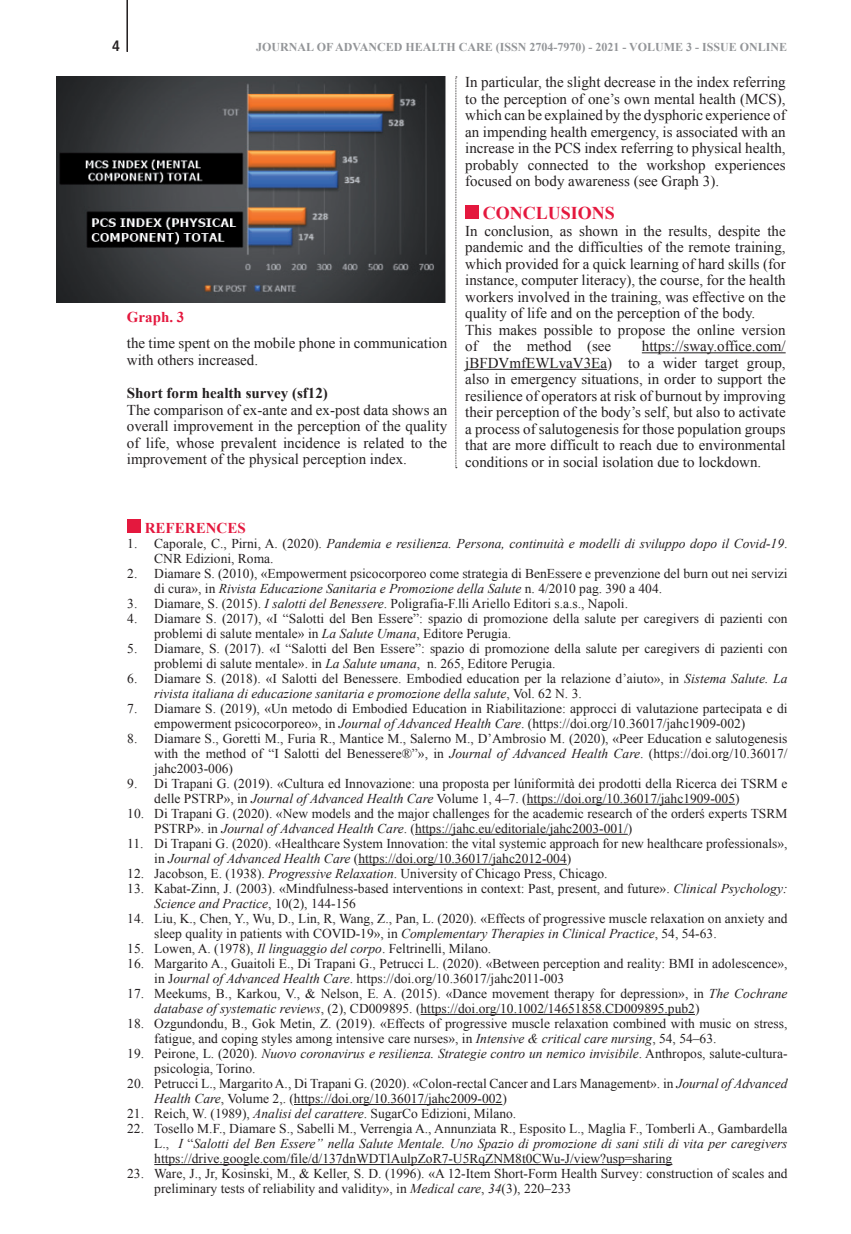
<style>
.page{position:relative;width:851px;height:1234px;background:#fff}
.page>*{position:absolute;margin:0;border:0;box-sizing:border-box;transform-origin:0 0}
.t1{font:700 18px "Times New Roman";color:#e4183e}
.t2{font:15px/16.5px "Times New Roman";color:#231f20;text-align:justify}
.t3{font:700 15px "Times New Roman";color:#231f20}
.t4{font:700 15px "Times New Roman";color:#e4183e}
.t5{font:700 condensed 15px "Frutiger";color:#231f20}
.t6{font:13.5px/15px "Times New Roman";color:#231f20}
.t7{font:italic 13.5px/15px "Times New Roman";color:#231f20}
.t8{font:700 12px "Times New Roman";color:#939598}
.s1{font-style:normal}
.s2{font-style:italic}
</style>
<div class="page">
<hr style="left:127px;top:0;width:1px;height:52px;background:#231f20">
<hr style="left:641px;top:352px;width:144px;height:1px;background:#231f20">
<hr style="left:465px;top:369px;width:142px;height:1px;background:#231f20">
<div style="left:465px;top:205px;width:13px;height:14px;background:#e4183e"></div>
<svg style="left:455px;top:77px;width:2px;height:391px"></svg>
<hr style="left:526px;top:803px;width:209px;height:1px;background:#231f20">
<hr style="left:415px;top:833px;width:212px;height:1px;background:#231f20">
<hr style="left:358px;top:863px;width:208px;height:1px;background:#231f20">
<hr style="left:420px;top:1013px;width:275px;height:1px;background:#231f20">
<hr style="left:294px;top:1103px;width:208px;height:1px;background:#231f20">
<hr style="left:154px;top:1163px;width:518px;height:1px;background:#231f20">
<div style="left:127px;top:519px;width:14px;height:13px;background:#e4183e"></div>
<img style="left:56px;top:77px;width:390px;height:225px">
<p class="t5" style="left:112px;top:37px;width:9px">4</p>
<p class="t8" style="left:256px;top:38px;width:532px">JOURNAL OF ADVANCED HEALTH CARE (ISSN 2704-7970) - 2021 - VOLUME 3 - ISSUE ONLINE</p>
<p class="t4" style="left:127px;top:306px;width:59px">Graph. 3</p>
<p class="t2" style="left:127px;top:335px;width:322px">the time spent on the mobile phone in communication with others increased.</p>
<p class="t3" style="left:127px;top:382px;width:202px">Short form health survey (sf12)</p>
<p class="t2" style="left:127px;top:401px;width:322px">The comparison of ex-ante and ex-post data shows an overall improvement in the perception of the quality of life, whose prevalent incidence is related to the improvement of the physical perception index.</p>
<p class="t2" style="left:465px;top:73px;width:322px">In particular, the slight decrease in the index referring to the perception of one’s own mental health (MCS), which can be explained by the dysphoric experience of an impending health emergency, is associated with an increase in the PCS index referring to physical health, probably connected to the workshop experiences focused on body awareness (see Graph 3).</p>
<h1 class="t1" style="left:482px;top:200px;width:134px">CONCLUSIONS</h1>
<p class="t2" style="left:465px;top:222px;width:322px;text-align:left">In conclusion, as shown in the results, despite the pandemic and the difficulties of the remote training, which provided for a quick learning of hard skills (for instance, computer literacy), the course, for the health workers involved in the training, was effective on the quality of life and on the perception of the body.<br>This makes possible to propose the online version of the method (see</p>
<p class="t2" style="left:465px;top:337px;width:322px;text-indent:176px">https://sway.office.com/ jBFDVmfEWLvaV3Ea) to a wider target group, also in emergency situations, in order to support the resilience of operators at risk of burnout by improving their perception of the body’s self, but also to activate a process of salutogenesis for those population groups that are more difficult to reach due to environmental conditions or in social isolation due to lockdown.</p>
<p class="t4" style="left:145px;top:517px;width:102px">REFERENCES</p>
<p class="t7" style="left:154px;top:535px;width:634px;text-indent:-27px"><span class="s1">1. Caporale, C., Pirni, A. (2020).</span> Pandemia e resilienza. Persona, continuità e modelli di sviluppo dopo il Covid-19<span class="s1">.<br>CNR Edizioni, Roma.</span></p>
<p class="t6" style="left:154px;top:565px;width:634px;text-indent:-27px">2. Diamare S. (2010), «Empowerment psicocorporeo come strategia di BenEssere e prevenzione del burn out nei servizi di cura», in <span class="s2">Rivista Educazione Sanitaria e Promozione della Salute</span> n. 4/2010 pag. 390 a 404.</p>
<p class="t6" style="left:127px;top:595px;width:502px">3. Diamare, S. (2015). <span class="s2">I salotti del Benessere</span>. Poligrafia-F.lli Ariello Editori s.a.s., Napoli.</p>
<p class="t6" style="left:154px;top:610px;width:634px;text-indent:-27px">4. Diamare S. (2017), «I “Salotti del Ben Essere”: spazio di promozione della salute per caregivers di pazienti con problemi di salute mentale» in <span class="s2">La Salute Umana</span>, Editore Perugia.</p>
<p class="t6" style="left:154px;top:640px;width:634px;text-indent:-27px">5. Diamare, S. (2017). «I “Salotti del Ben Essere”: spazio di promozione della salute per caregivers di pazienti con problemi di salute mentale». in <span class="s2">La Salute umana</span>, n. 265, Editore Perugia.</p>
<p class="t6" style="left:154px;top:670px;width:634px;text-indent:-27px">6. Diamare S. (2018). «I Salotti del Benessere. Embodied education per la relazione d’aiuto», in <span class="s2">Sistema Salute. La rivista italiana di educazione sanitaria e promozione della salute</span>, Vol. 62 N. 3.</p>
<p class="t6" style="left:154px;top:700px;width:634px;text-indent:-27px">7. Diamare S. (2019), «Un metodo di Embodied Education in Riabilitazione: approcci di valutazione partecipata e di empowerment psicocorporeo», in <span class="s2">Journal of Advanced Health Care</span>. (https://doi.org/10.36017/jahc1909-002)</p>
<p class="t6" style="left:154px;top:730px;width:634px;text-align:justify;text-indent:-27px">8. Diamare S., Goretti M., Furia R., Mantice M., Salerno M., D’Ambrosio M. (2020), «Peer Education e salutogenesis with the method of “I Salotti del Benessere®”», in <span class="s2">Journal of Advanced Health Care</span>. (https://doi.org/10.36017/ jahc2003-006)</p>
<p class="t6" style="left:154px;top:775px;width:634px;text-indent:-27px">9. Di Trapani G. (2019). «Cultura ed Innovazione: una proposta per lúniformità dei prodotti della Ricerca dei TSRM e delle PSTRP», in <span class="s2">Journal of Advanced Health Care</span> Volume 1, 4–7. (https://doi.org/10.36017/jahc1909-005)</p>
<p class="t6" style="left:154px;top:805px;width:634px;text-indent:-27px">10. Di Trapani G. (2020). «New models and the major challenges for the academic research of the orderś experts TSRM<br>PSTRP». in <span class="s2">Journal of Advanced Health Care</span>. (https://jahc.eu/editoriale/jahc2003-001/)</p>
<p class="t6" style="left:154px;top:835px;width:634px;text-indent:-27px">11. Di Trapani G. (2020). «Healthcare System Innovation: the vital systemic approach for new healthcare professionals», in <span class="s2">Journal of Advanced Health Care</span> (https://doi.org/10.36017/jahc2012-004)</p>
<p class="t6" style="left:127px;top:865px;width:482px">12. Jacobson, E. (1938). <span class="s2">Progressive Relaxation</span>. University of Chicago Press, Chicago.</p>
<p class="t6" style="left:154px;top:880px;width:634px;text-indent:-27px">13. Kabat-Zinn, J. (2003). «Mindfulness-based interventions in context: Past, present, and future». <span class="s2">Clinical Psychology:<br>Science and Practice</span>, 10(2), 144-156</p>
<p class="t6" style="left:154px;top:910px;width:634px;text-indent:-27px">14. Liu, K., Chen, Y., Wu, D., Lin, R, Wang, Z., Pan, L. (2020). «Effects of progressive muscle relaxation on anxiety and sleep quality in patients with COVID-19», in <span class="s2">Complementary Therapies in Clinical Practice</span>, 54, 54-63.</p>
<p class="t6" style="left:127px;top:940px;width:365px">15. Lowen, A. (1978), <span class="s2">Il linguaggio del corpo</span>. Feltrinelli, Milano.</p>
<p class="t6" style="left:154px;top:955px;width:634px;text-indent:-27px">16. Margarito A., Guaitoli E., Di Trapani G., Petrucci L. (2020). «Between perception and reality: BMI in adolescence», in J<span class="s2">ournal of Advanced Health Care</span>. https://doi.org/10.36017/jahc2011-003</p>
<p class="t6" style="left:154px;top:985px;width:634px;text-indent:-27px">17. Meekums, B., Karkou, V., &amp; Nelson, E. A. (2015). «Dance movement therapy for depression», in <span class="s2">The Cochrane database of systematic reviews</span>, (2), CD009895. (https://doi.org/10.1002/14651858.CD009895.pub2)</p>
<p class="t6" style="left:154px;top:1015px;width:634px;text-indent:-27px">18. Ozgundondu, B., Gok Metin, Z. (2019). «Effects of progressive muscle relaxation combined with music on stress, fatigue, and coping styles among intensive care nurses», in <span class="s2">Intensive &amp; critical care nursing</span>, 54, 54–63.</p>
<p class="t6" style="left:154px;top:1045px;width:634px;text-indent:-27px">19. Peirone, L. (2020). <span class="s2">Nuovo coronavirus e resilienza. Strategie contro un nemico invisibile</span>. Anthropos, salute-cultura&shy;psicologia, Torino.</p>
<p class="t6" style="left:154px;top:1075px;width:634px;text-indent:-27px">20. Petrucci L., Margarito A., Di Trapani G. (2020). «Colon-rectal Cancer and Lars Management». in <span class="s2">Journal of Advanced<br>Health Care</span>, Volume 2,. (https://doi.org/10.36017/jahc2009-002)</p>
<p class="t6" style="left:127px;top:1105px;width:390px">21. Reich, W. (1989), <span class="s2">Analisi del carattere</span>. SugarCo Edizioni, Milano.</p>
<p class="t6" style="left:154px;top:1120px;width:634px;text-align:justify;text-indent:-27px">22. Tosello M.F., Diamare S., Sabelli M., Verrengia A., Annunziata R., Esposito L., Maglia F., Tomberli A., Gambardella L., <span class="s2">I</span> “<span class="s2">Salotti del Ben Essere” nella Salute Mentale. Uno Spazio di promozione di sani stili di vita per caregivers </span>https://drive.google.com/file/d/137dnWDTlAulpZoR7-U5RqZNM8t0CWu-J/view?usp=sharing</p>
<p class="t6" style="left:154px;top:1165px;width:634px;text-indent:-27px">23. Ware, J., Jr, Kosinski, M., &amp; Keller, S. D. (1996). «A 12-Item Short-Form Health Survey: construction of scales and preliminary tests of reliability and validity», in <span class="s2">Medical care</span>, <span class="s2">34</span>(3), 220–233</p>
</div>
